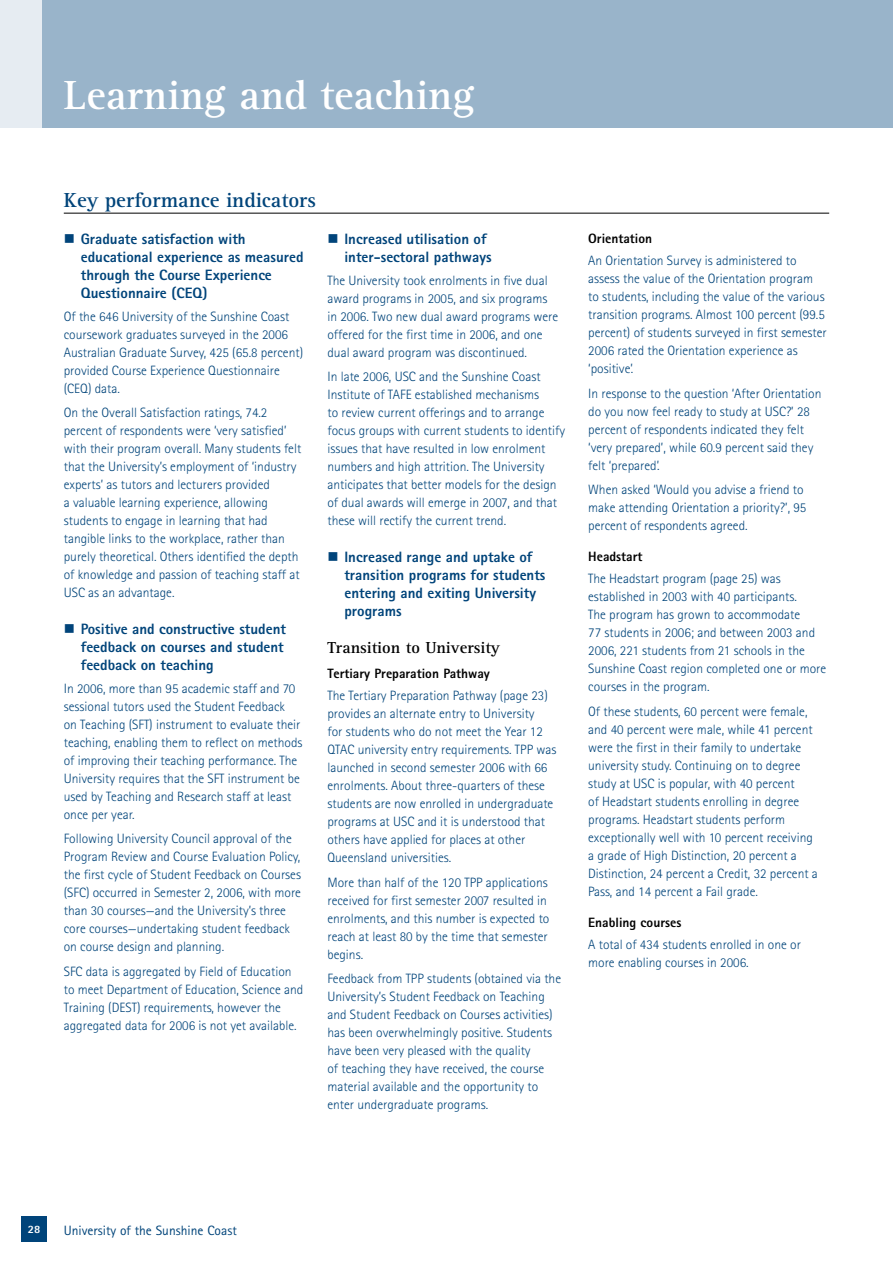
<style>
.page{position:relative;width:893px;height:1263px;background:#fff}
.page>*{position:absolute;margin:0;border:0;box-sizing:border-box;transform-origin:0 0}
.t1{font:700 42px "Rotis Serif";color:#fff}
.t2{font:700 21px "Rotis Serif";color:#00447a}
.t3{font:700 16.5px "Rotis Serif";color:#000}
.t4{font:800 15px/18px "Rotis Sans Serif";color:#00447a}
.t5{font:300 13.5px/18px "Rotis Sans Serif";color:#00447a}
.t6{font:800 13.5px "Rotis Sans Serif";color:#000}
.t7{font:13.5px "Rotis Sans Serif";color:#00447a}
.t8{font:800 11.25px "Rotis Sans Serif";color:#fff}
</style>
<div class="page">
<div style="left:0;top:0;width:86px;height:128px;background:#e6ecf2"></div>
<div style="left:43px;top:0;width:850px;height:128px;background:#99b4ca"></div>
<div style="left:21px;top:1216px;width:26px;height:26px;background:#00447a"></div>
<hr style="left:64px;top:213px;width:765px;height:1px;background:#000">
<h1 class="t1" style="left:64px;top:71px;width:412px">Learning and teaching</h1>
<h2 class="t2" style="left:64px;top:188px;width:254px">Key performance indicators</h2>
<p class="t4" style="left:81px;top:230px;width:224px;text-indent:-17px">■ Graduate satisfaction with educational experience as measured through the Course Experience<br>Questionnaire (CEQ)</p>
<p class="t5" style="left:64px;top:307px;width:241px">Of the 646 University of the Sunshine Coast coursework graduates surveyed in the 2006<br>Australian Graduate Survey, 425 (65.8 percent) provided Course Experience Questionnaire (CEQ) data.</p>
<p class="t5" style="left:64px;top:403px;width:239px">On the Overall Satisfaction ratings, 74.2 percent of respondents were ‘very satisfied’ with their program overall. Many students felt that the University’s employment of ‘industry experts’ as tutors and lecturers provided<br>a valuable learning experience, allowing students to engage in learning that had tangible links to the workplace, rather than purely theoretical. Others identified the depth of knowledge and passion of teaching staff at USC as an advantage.</p>
<p class="t4" style="left:81px;top:620px;width:207px;text-indent:-17px">■ Positive and constructive student feedback on courses and student feedback on teaching</p>
<p class="t5" style="left:64px;top:679px;width:240px">In 2006, more than 95 academic staff and 70 sessional tutors used the Student Feedback<br>on Teaching (SFT) instrument to evaluate their teaching, enabling them to reflect on methods of improving their teaching performance. The University requires that the SFT instrument be used by Teaching and Research staff at least once per year.</p>
<p class="t5" style="left:64px;top:829px;width:239px">Following University Council approval of the Program Review and Course Evaluation Policy, the first cycle of Student Feedback on Courses (SFC) occurred in Semester 2, 2006, with more than 30 courses—and the University’s three core courses—undertaking student feedback on course design and planning.</p>
<p class="t5" style="left:64px;top:962px;width:241px">SFC data is aggregated by Field of Education to meet Department of Education, Science and Training (DEST) requirements, however the aggregated data for 2006 is not yet available.</p>
<p class="t4" style="left:344px;top:230px;width:149px;text-indent:-17px">■ Increased utilisation of inter-sectoral pathways</p>
<p class="t5" style="left:327px;top:271px;width:232px">The University took enrolments in five dual award programs in 2005, and six programs in 2006. Two new dual award programs were offered for the first time in 2006, and one dual award program was discontinued.</p>
<p class="t5" style="left:327px;top:367px;width:239px">In late 2006, USC and the Sunshine Coast Institute of TAFE established mechanisms<br>to review current offerings and to arrange focus groups with current students to identify issues that have resulted in low enrolment numbers and high attrition. The University anticipates that better models for the design of dual awards will emerge in 2007, and that these will rectify the current trend.</p>
<p class="t4" style="left:344px;top:548px;width:203px;text-indent:-17px">■ Increased range and uptake of transition programs for students entering and exiting University programs</p>
<p class="t3" style="left:327px;top:638px;width:174px">Transition to University</p>
<p class="t6" style="left:327px;top:665px;width:164px">Tertiary Preparation Pathway</p>
<p class="t5" style="left:327px;top:687px;width:231px">The Tertiary Preparation Pathway (page 23) provides an alternate entry to University<br>for students who do not meet the Year 12<br>QTAC university entry requirements. TPP was launched in second semester 2006 with 66 enrolments. About three-quarters of these students are now enrolled in undergraduate programs at USC and it is understood that others have applied for places at other Queensland universities.</p>
<p class="t5" style="left:327px;top:873px;width:223px">More than half of the 120 TPP applications received for first semester 2007 resulted in enrolments, and this number is expected to reach at least 80 by the time that semester begins.</p>
<p class="t5" style="left:327px;top:969px;width:235px">Feedback from TPP students (obtained via the University’s Student Feedback on Teaching and Student Feedback on Courses activities) has been overwhelmingly positive. Students have been very pleased with the quality<br>of teaching they have received, the course material available and the opportunity to enter undergraduate programs.</p>
<p class="t6" style="left:588px;top:230px;width:65px">Orientation</p>
<p class="t5" style="left:588px;top:252px;width:240px">An Orientation Survey is administered to assess the value of the Orientation program to students, including the value of the various transition programs. Almost 100 percent (99.5 percent) of students surveyed in first semester 2006 rated the Orientation experience as ‘positive’.</p>
<p class="t5" style="left:588px;top:384px;width:235px">In response to the question ‘After Orientation do you now feel ready to study at USC?’ 28 percent of respondents indicated they felt ‘very prepared’, while 60.9 percent said they felt ‘prepared’.</p>
<p class="t5" style="left:588px;top:480px;width:220px">When asked ‘Would you advise a friend to make attending Orientation a priority?’, 95 percent of respondents agreed.</p>
<p class="t6" style="left:588px;top:548px;width:56px">Headstart</p>
<p class="t5" style="left:588px;top:570px;width:239px">The Headstart program (page 25) was established in 2003 with 40 participants.<br>The program has grown to accommodate<br>77 students in 2006; and between 2003 and 2006, 221 students from 21 schools in the Sunshine Coast region completed one or more courses in the program.</p>
<p class="t5" style="left:588px;top:702px;width:231px">Of these students, 60 percent were female, and 40 percent were male, while 41 percent were the first in their family to undertake university study. Continuing on to degree study at USC is popular, with 40 percent<br>of Headstart students enrolling in degree programs. Headstart students perform exceptionally well with 10 percent receiving a grade of High Distinction, 20 percent a Distinction, 24 percent a Credit, 32 percent a Pass, and 14 percent a Fail grade.</p>
<p class="t6" style="left:588px;top:914px;width:95px">Enabling courses</p>
<p class="t5" style="left:588px;top:936px;width:214px">A total of 434 students enrolled in one or more enabling courses in 2006.</p>
<p class="t8" style="left:28px;top:1222px;width:14px">28</p>
<p class="t7" style="left:64px;top:1222px;width:175px">University of the Sunshine Coast</p>
</div>
